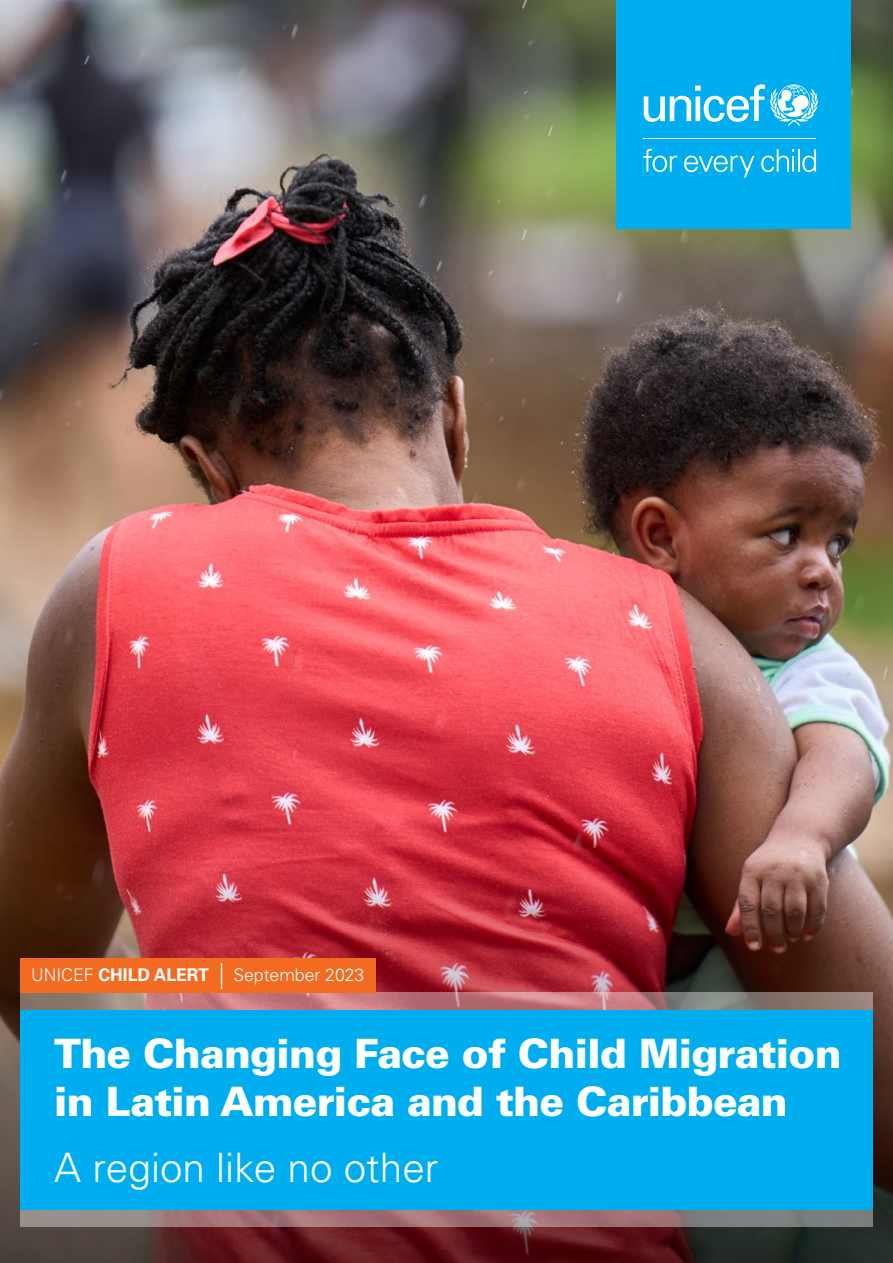
<style>
.page{position:relative;width:893px;height:1263px;background:#fff}
.page>*{position:absolute;margin:0;border:0;box-sizing:border-box;transform-origin:0 0}
.t1{font:900 40.5px/48.6px "Univers LT Std";letter-spacing:-.02em;color:#fff}
.t2{font:300 40.5px "Univers LT Std";color:#fff}
.t3{font:700 17.55px "Univers LT Std";color:#fff}
.t4{font:300 17.55px "Univers LT Std";color:#fff}
.s1{font-weight:300}
</style>
<div class="page">
<img style="left:0;top:0;width:893px;height:727px">
<img style="left:0;top:727px;width:893px;height:536px">
<div style="left:615px;top:0;width:235px;height:228px;background:#00aeef"></div>
<svg style="left:644px;top:84px;width:174px;height:42px"></svg>
<hr style="left:644px;top:138px;width:172px;height:1px;background:#fff">
<svg style="left:643px;top:149px;width:34px;height:23px"></svg>
<svg style="left:684px;top:156px;width:70px;height:22px"></svg>
<svg style="left:761px;top:149px;width:55px;height:23px"></svg>
<svg style="left:20px;top:993px;width:853px;height:234px;background:#a27a7c"></svg>
<div style="left:20px;top:1010px;width:853px;height:200px;background:#00aeef"></div>
<div style="left:20px;top:958px;width:355px;height:35px;background:#f26b21"></div>
<svg style="left:221px;top:964px;width:1px;height:24px"></svg>
<p class="t3" style="left:31px;top:965px;width:179px"><span class="s1">UNICEF</span> CHILD ALERT</p>
<p class="t4" style="left:233px;top:964px;width:132px">September 2023</p>
<p class="t1" style="left:54px;top:1028px;width:789px">The Changing Face of Child Migration in Latin America and the Caribbean</p>
<p class="t2" style="left:54px;top:1143px;width:386px">A region like no other</p>
</div>
